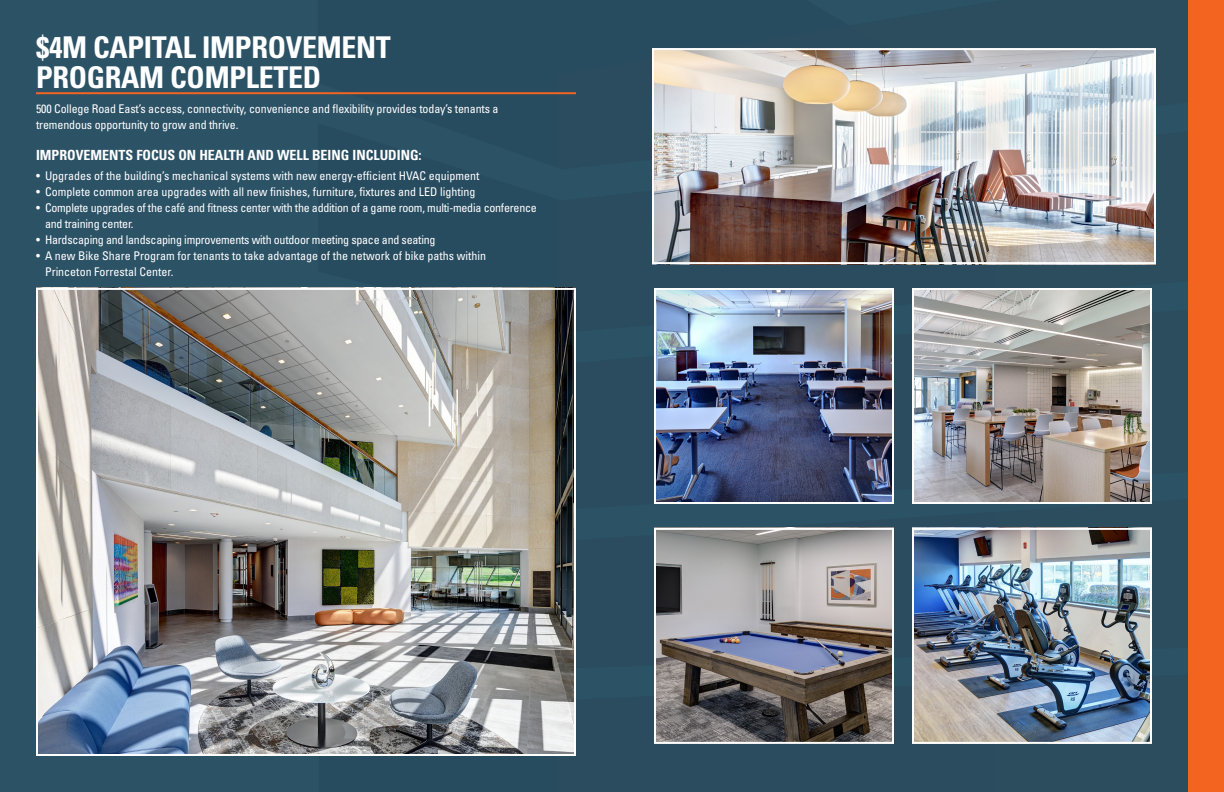
<style>
.page{position:relative;width:1224px;height:792px;background:#fff}
.page>*{position:absolute;margin:0;border:0;box-sizing:border-box;transform-origin:0 0}
.t1{font:700 condensed 30px/30px "Univers LT Std";letter-spacing:-.01em;color:#fff}
.t2{font:700 condensed 14px "Univers LT Std";color:#fff}
.t3{font:condensed 12px/16px "Univers LT Std";letter-spacing:-.01em;color:#fff}
</style>
<div class="page">
<div style="left:0;top:0;width:1188px;height:792px;background:#2b4d5f"></div>
<img style="left:655px;top:51px;width:498px;height:210px">
<div style="left:652px;top:48px;width:504px;height:216px;border:2px solid #fff"></div>
<img style="left:657px;top:291px;width:234px;height:210px">
<div style="left:654px;top:288px;width:240px;height:216px;border:2px solid #fff"></div>
<img style="left:915px;top:291px;width:234px;height:210px">
<div style="left:912px;top:288px;width:240px;height:216px;border:2px solid #fff"></div>
<img style="left:39px;top:291px;width:534px;height:462px">
<div style="left:36px;top:288px;width:540px;height:468px;border:2px solid #fff"></div>
<hr style="left:36px;top:92px;width:540px;height:2px;background:#f36421">
<div style="left:1188px;top:0;width:36px;height:792px;background:#f36421"></div>
<img style="left:915px;top:531px;width:234px;height:210px">
<div style="left:912px;top:528px;width:240px;height:216px;border:2px solid #fff"></div>
<img style="left:657px;top:531px;width:234px;height:210px">
<div style="left:654px;top:528px;width:240px;height:216px;border:2px solid #fff"></div>
<p class="t1" style="left:36px;top:32px;width:356px">$4M CAPITAL IMPROVEMENT<br>PROGRAM COMPLETED</p>
<p class="t3" style="left:36px;top:100px;width:464px">500 College Road East’s access, connectivity, convenience and flexibility provides today’s tenants a tremendous opportunity to grow and thrive.</p>
<p class="t2" style="left:36px;top:146px;width:387px">IMPROVEMENTS FOCUS ON HEALTH AND WELL BEING INCLUDING:</p>
<p class="t3" style="left:36px;top:168px;width:445px">• Upgrades of the building’s mechanical systems with new energy-efficient HVAC equipment</p>
<p class="t3" style="left:36px;top:184px;width:441px">• Complete common area upgrades with all new finishes, furniture, fixtures and LED lighting</p>
<p class="t3" style="left:45px;top:200px;width:493px;text-indent:-9px">• Complete upgrades of the café and fitness center with the addition of a game room, multi-media conference and training center.</p>
<p class="t3" style="left:36px;top:232px;width:401px">• Hardscaping and landscaping improvements with outdoor meeting space and seating</p>
<p class="t3" style="left:45px;top:248px;width:443px;text-indent:-9px">• A new Bike Share Program for tenants to take advantage of the network of bike paths within<br>Princeton Forrestal Center.</p>
</div>
